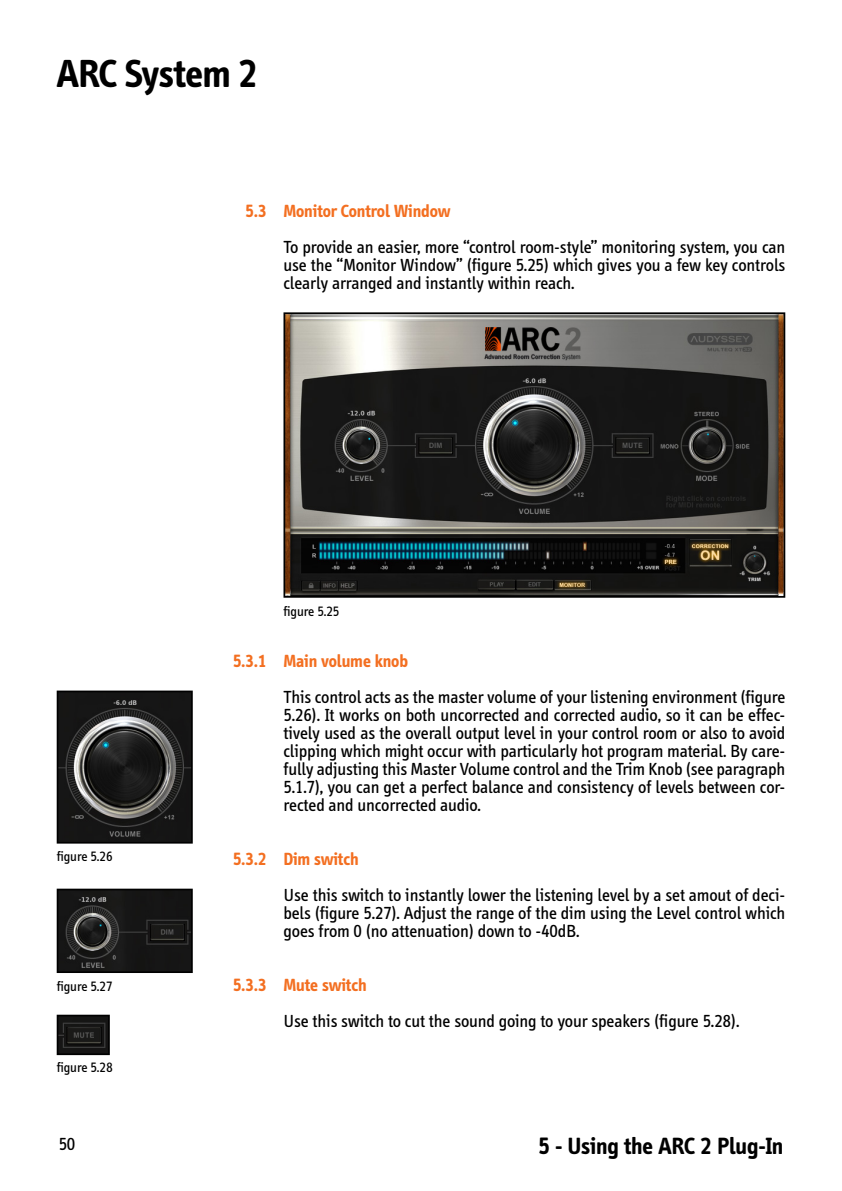
<style>
.page{position:relative;width:842px;height:1191px;background:#fff}
.page>*{position:absolute;margin:0;border:0;box-sizing:border-box;transform-origin:0 0}
.t1{font:700 40px "Info";letter-spacing:-.01em;color:#000}
.t2{font:700 24px "Info";color:#000}
.Testo{font:18px/18px "Info";color:#000;text-align:justify}
.Titolo_Paragrafo{font:700 18px "Info";color:#f36f21}
.Dida_Figura{font:14px "Info";color:#000}
</style>
<div class="page">
<img style="left:286px;top:315px;width:496px;height:280px">
<div style="left:283px;top:312px;width:502px;height:286px;border:2px solid #000"></div>
<img style="left:60px;top:693px;width:130px;height:147px">
<div style="left:57px;top:690px;width:136px;height:153px;border:2px solid #000"></div>
<img style="left:60px;top:891px;width:130px;height:79px">
<div style="left:57px;top:888px;width:136px;height:85px;border:2px solid #000"></div>
<img style="left:60px;top:1017px;width:47px;height:35px">
<div style="left:57px;top:1014px;width:53px;height:41px;border:2px solid #000"></div>
<h1 class="t1" style="left:57px;top:51px;width:203px">ARC System 2</h1>
<p class="Titolo_Paragrafo" style="left:245px;top:200px;width:206px">5.3 Monitor Control Window</p>
<p class="Testo" style="left:283px;top:238px;width:503px">To provide an easier, more “control room-style” monitoring system, you can use the “Monitor Window” (figure 5.25) which gives you a few key controls clearly arranged and instantly within reach.</p>
<p class="Dida_Figura" style="left:57px;top:848px;width:57px">figure 5.26</p>
<p class="Dida_Figura" style="left:57px;top:978px;width:57px">figure 5.27</p>
<p class="Dida_Figura" style="left:57px;top:1059px;width:57px">figure 5.28</p>
<p class="Dida_Figura" style="left:283px;top:603px;width:57px">figure 5.25</p>
<p class="Titolo_Paragrafo" style="left:233px;top:650px;width:177px">5.3.1 Main volume knob</p>
<p class="Testo" style="left:283px;top:688px;width:503px">This control acts as the master volume of your listening environment (figure 5.26). It works on both uncorrected and corrected audio, so it can be effec&shy;tively used as the overall output level in your control room or also to avoid clipping which might occur with particularly hot program material. By care&shy;fully adjusting this Master Volume control and the Trim Knob (see paragraph 5.1.7), you can get a perfect balance and consistency of levels between cor&shy;rected and uncorrected audio.</p>
<p class="Titolo_Paragrafo" style="left:233px;top:848px;width:127px">5.3.2 Dim switch</p>
<p class="Testo" style="left:283px;top:886px;width:503px">Use this switch to instantly lower the listening level by a set amout of deci&shy;bels (figure 5.27). Adjust the range of the dim using the Level control which goes from 0 (no attenuation) down to -40dB.</p>
<p class="Titolo_Paragrafo" style="left:233px;top:974px;width:135px">5.3.3 Mute switch</p>
<p class="Testo" style="left:283px;top:1012px;width:457px">Use this switch to cut the sound going to your speakers (figure 5.28).</p>
<p class="Testo" style="left:59px;top:1135px;width:18px">50</p>
<h2 class="t2" style="left:538px;top:1132px;width:247px">5 - Using the ARC 2 Plug-In</h2>
</div>
